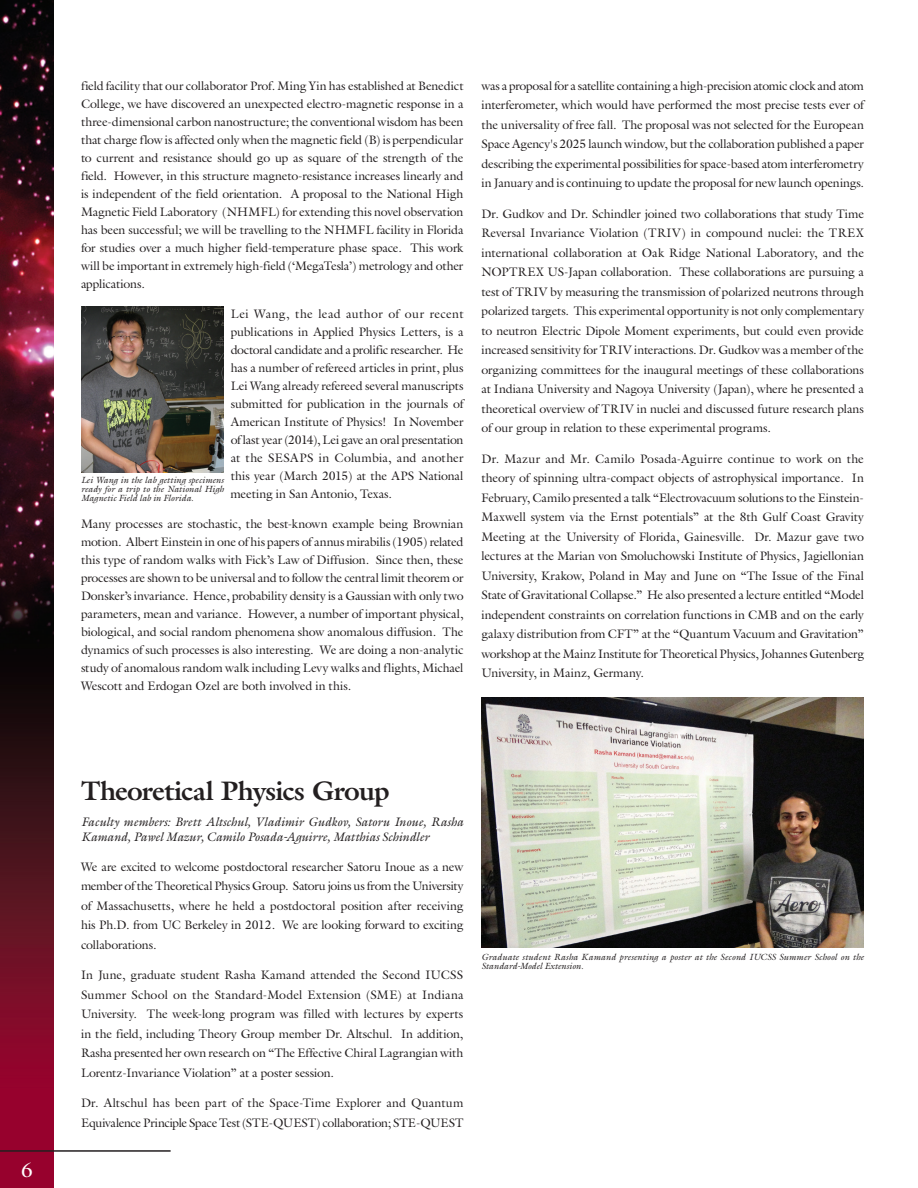
<style>
.page{position:relative;width:918px;height:1188px;background:#fff}
.page>*{position:absolute;margin:0;border:0;box-sizing:border-box;transform-origin:0 0}
.t1{font:700 27px "Galliard Std";letter-spacing:-.035em;color:#231f20}
.t2{font:21px "Galliard Std";color:#fff}
.t3{font:12.3px/19.5px "Galliard Std";letter-spacing:-.015em;color:#231f20;text-align:justify}
.t4{font:italic 12.3px/15px "Galliard Std";letter-spacing:-.005em;color:#231f20}
.t5{font:italic 9px/9px "Galliard Std";letter-spacing:.005em;color:#231f20;text-align:justify}
</style>
<div class="page">
<img style="left:0;top:0;width:54px;height:1188px">
<hr style="left:0;top:1150px;width:171px;height:2px;background:#231f20">
<img style="left:81px;top:306px;width:143px;height:167px">
<img style="left:482px;top:697px;width:382px;height:250px">
<h2 class="t2" style="left:21px;top:1157px;width:13px">6</h2>
<p class="t3" style="left:81px;top:77px;width:384px;line-height:18px">field facility that our collaborator Prof. Ming Yin has established at Benedict College, we have discovered an unexpected electro-magnetic response in a three-dimensional carbon nanostructure; the conventional wisdom has been that charge flow is affected only when the magnetic field (B) is perpendicular to current and resistance should go up as square of the strength of the field. However, in this structure magneto-resistance increases linearly and is independent of the field orientation. A proposal to the National High Magnetic Field Laboratory (NHMFL) for extending this novel observation has been successful; we will be travelling to the NHMFL facility in Florida for studies over a much higher field-temperature phase space. This work will be important in extremely high-field (‘MegaTesla’) metrology and other applications.</p>
<p class="t3" style="left:230px;top:305px;width:235px;line-height:18px">Lei Wang, the lead author of our recent publications in Applied Physics Letters, is a doctoral candidate and a prolific researcher. He has a number of refereed articles in print, plus Lei Wang already refereed several manuscripts submitted for publication in the journals of American Institute of Physics! In November of last year (2014), Lei gave an oral presentation at the SESAPS in Columbia, and another this year (March 2015) at the APS National meeting in San Antonio, Texas.</p>
<p class="t3" style="left:81px;top:515px;width:384px;line-height:18px">Many processes are stochastic, the best-known example being Brownian motion. Albert Einstein in one of his papers of annus mirabilis (1905) related this type of random walks with Fick’s Law of Diffusion. Since then, these processes are shown to be universal and to follow the central limit theorem or Donsker’s invariance. Hence, probability density is a Gaussian with only two parameters, mean and variance. However, a number of important physical, biological, and social random phenomena show anomalous diffusion. The dynamics of such processes is also interesting. We are doing a non-analytic study of anomalous random walk including Levy walks and flights, Michael Wescott and Erdogan Ozel are both involved in this.</p>
<p class="t5" style="left:81px;top:475px;width:144px">Lei Wang in the lab getting specimens ready for a trip to the National High Magnetic Field lab in Florida.</p>
<p class="t3" style="left:482px;top:76px;width:384px">was a proposal for a satellite containing a high-precision atomic clock and atom interferometer, which would have performed the most precise tests ever of the universality of free fall. The proposal was not selected for the European Space Agency's 2025 launch window, but the collaboration published a paper describing the experimental possibilities for space-based atom interferometry in January and is continuing to update the proposal for new launch openings.</p>
<p class="t3" style="left:482px;top:204px;width:384px">Dr. Gudkov and Dr. Schindler joined two collaborations that study Time Reversal Invariance Violation (TRIV) in compound nuclei: the TREX international collaboration at Oak Ridge National Laboratory, and the NOPTREX US-Japan collaboration. These collaborations are pursuing a test of TRIV by measuring the transmission of polarized neutrons through polarized targets. This experimental opportunity is not only complementary to neutron Electric Dipole Moment experiments, but could even provide increased sensitivity for TRIV interactions. Dr. Gudkov was a member of the organizing committees for the inaugural meetings of these collaborations at Indiana University and Nagoya University (Japan), where he presented a theoretical overview of TRIV in nuclei and discussed future research plans of our group in relation to these experimental programs.</p>
<p class="t3" style="left:482px;top:448px;width:384px">Dr. Mazur and Mr. Camilo Posada-Aguirre continue to work on the theory of spinning ultra-compact objects of astrophysical importance. In February, Camilo presented a talk “Electrovacuum solutions to the Einstein-Maxwell system via the Ernst potentials” at the 8th Gulf Coast Gravity Meeting at the University of Florida, Gainesville. Dr. Mazur gave two lectures at the Marian von Smoluchowski Institute of Physics, Jagiellonian University, Krakow, Poland in May and June on “The Issue of the Final State of Gravitational Collapse.” He also presented a lecture entitled “Model independent constraints on correlation functions in CMB and on the early galaxy distribution from CFT” at the “Quantum Vacuum and Gravitation” workshop at the Mainz Institute for Theoretical Physics, Johannes Gutenberg University, in Mainz, Germany.</p>
<h1 class="t1" style="left:81px;top:774px;width:310px">Theoretical Physics Group</h1>
<p class="t4" style="left:81px;top:814px;width:384px">Faculty members: Brett Altschul, Vladimir Gudkov, Satoru Inoue, Rasha<br>Kamand, Pawel Mazur, Camilo Posada-Aguirre, Matthias Schindler</p>
<p class="t3" style="left:81px;top:857px;width:384px">We are excited to welcome postdoctoral researcher Satoru Inoue as a new member of the Theoretical Physics Group. Satoru joins us from the University of Massachusetts, where he held a postdoctoral position after receiving his Ph.D. from UC Berkeley in 2012. We are looking forward to exciting collaborations.</p>
<p class="t3" style="left:81px;top:965px;width:384px">In June, graduate student Rasha Kamand attended the Second IUCSS Summer School on the Standard-Model Extension (SME) at Indiana University. The week-long program was filled with lectures by experts in the field, including Theory Group member Dr. Altschul. In addition, Rasha presented her own research on “The Effective Chiral Lagrangian with Lorentz-Invariance Violation” at a poster session.</p>
<p class="t3" style="left:81px;top:1093px;width:384px">Dr. Altschul has been part of the Space-Time Explorer and Quantum<br>Equivalence Principle Space Test (STE-QUEST) collaboration; STE-QUEST</p>
<p class="t5" style="left:482px;top:952px;width:384px">Graduate student Rasha Kamand presenting a poster at the Second IUCSS Summer School on the<br>Standard-Model Extension.</p>
</div>
